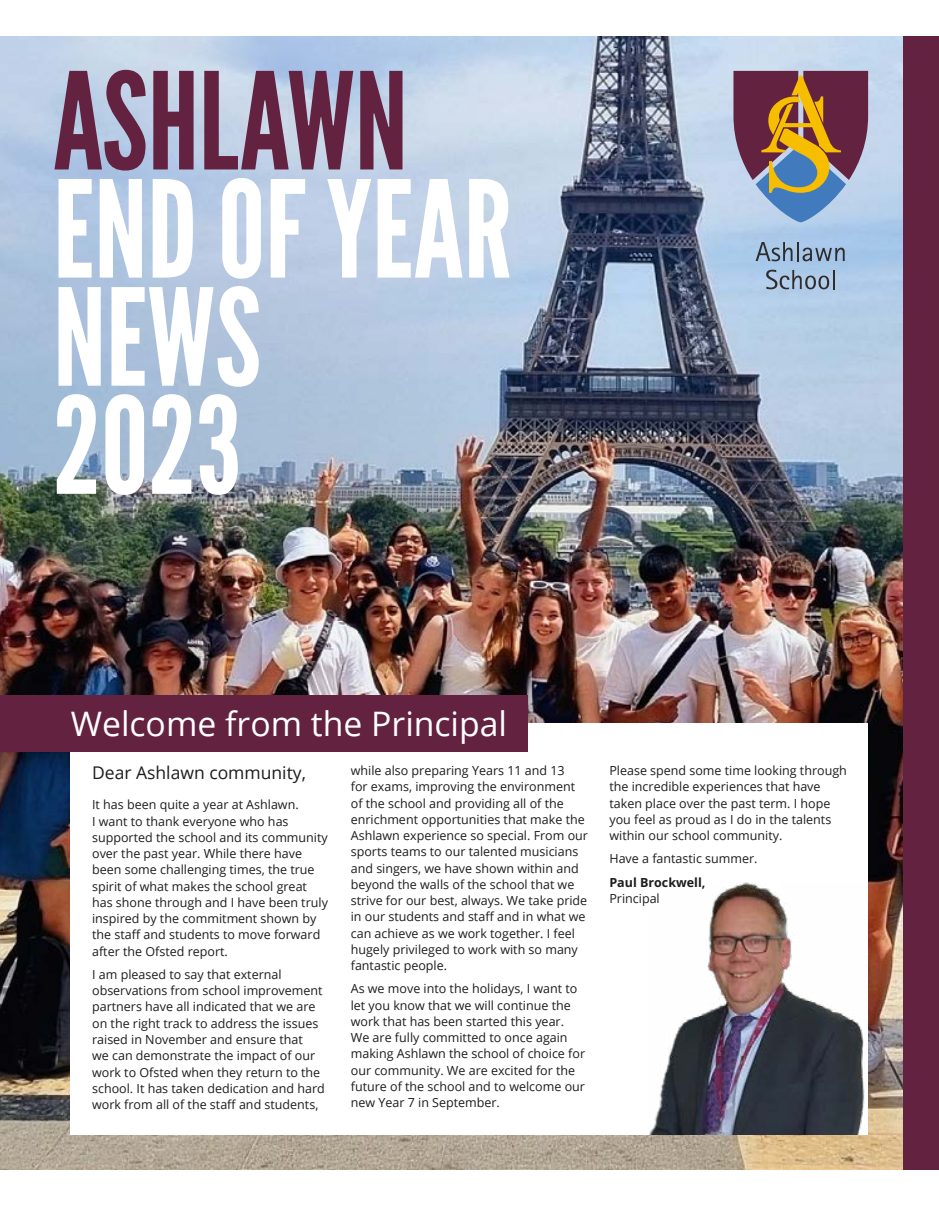
<style>
.page{position:relative;width:939px;height:1205px;background:#fff}
.page>*{position:absolute;margin:0;border:0;box-sizing:border-box;transform-origin:0 0}
.t1{font:134.12px/108.1px "League Gothic";color:#fff}
.t2{font:134.12px "League Gothic";color:#632240}
.t3{font:33.75px "Open Sans";color:#fff}
.t4{font:17.5px "Open Sans";color:#1d1d1b}
.t5{font:12.5px/16.2px "Open Sans";color:#1d1d1b}
.t6{font:700 12.5px "Open Sans";color:#1d1d1b}
</style>
<div class="page">
<img style="left:0;top:36px;width:904px;height:1133px">
<div style="left:71px;top:723px;width:797px;height:411px;background:#fff"></div>
<div style="left:0;top:694px;width:528px;height:57px;background:#632240"></div>
<svg style="left:733px;top:71px;width:135px;height:151px;background:#8a7171"></svg>
<svg style="left:756px;top:242px;width:89px;height:19px;background:#869db6"></svg>
<svg style="left:766px;top:270px;width:69px;height:19px"></svg>
<div style="left:904px;top:35px;width:35px;height:1134px;background:#632240"></div>
<img style="left:649px;top:882px;width:216px;height:252px">
<h1 class="t2" style="left:53px;top:42px;width:356px">ASHLAWN</h1>
<h1 class="t1" style="left:53px;top:176px;width:461px">END OF YEAR<br>NEWS<br>2023</h1>
<h2 class="t3" style="left:71px;top:700px;width:438px">Welcome from the Principal</h2>
<h3 class="t4" style="left:92px;top:760px;width:215px">Dear Ashlawn community,</h3>
<p class="t5" style="left:92px;top:796px;width:237px">It has been quite a year at Ashlawn.<br>I want to thank everyone who has supported the school and its community over the past year. While there have been some challenging times, the true spirit of what makes the school great has shone through and I have been truly inspired by the commitment shown by the staff and students to move forward after the Ofsted report.</p>
<p class="t5" style="left:92px;top:966px;width:234px">I am pleased to say that external observations from school improvement partners have all indicated that we are on the right track to address the issues raised in November and ensure that<br>we can demonstrate the impact of our work to Ofsted when they return to the school. It has taken dedication and hard work from all of the staff and students,</p>
<p class="t5" style="left:351px;top:762px;width:239px">while also preparing Years 11 and 13<br>for exams, improving the environment of the school and providing all of the enrichment opportunities that make the Ashlawn experience so special. From our sports teams to our talented musicians and singers, we have shown within and beyond the walls of the school that we strive for our best, always. We take pride in our students and staff and in what we can achieve as we work together. I feel hugely privileged to work with so many fantastic people.</p>
<p class="t5" style="left:351px;top:980px;width:236px">As we move into the holidays, I want to let you know that we will continue the work that has been started this year.<br>We are fully committed to once again making Ashlawn the school of choice for our community. We are excited for the future of the school and to welcome our new Year 7 in September.</p>
<p class="t5" style="left:609px;top:762px;width:239px">Please spend some time looking through the incredible experiences that have taken place over the past term. I hope you feel as proud as I do in the talents within our school community.</p>
<p class="t5" style="left:609px;top:850px;width:150px">Have a fantastic summer.</p>
<p class="t6" style="left:609px;top:873px;width:97px">Paul Brockwell,</p>
<p class="t5" style="left:609px;top:890px;width:52px">Principal</p>
</div>
